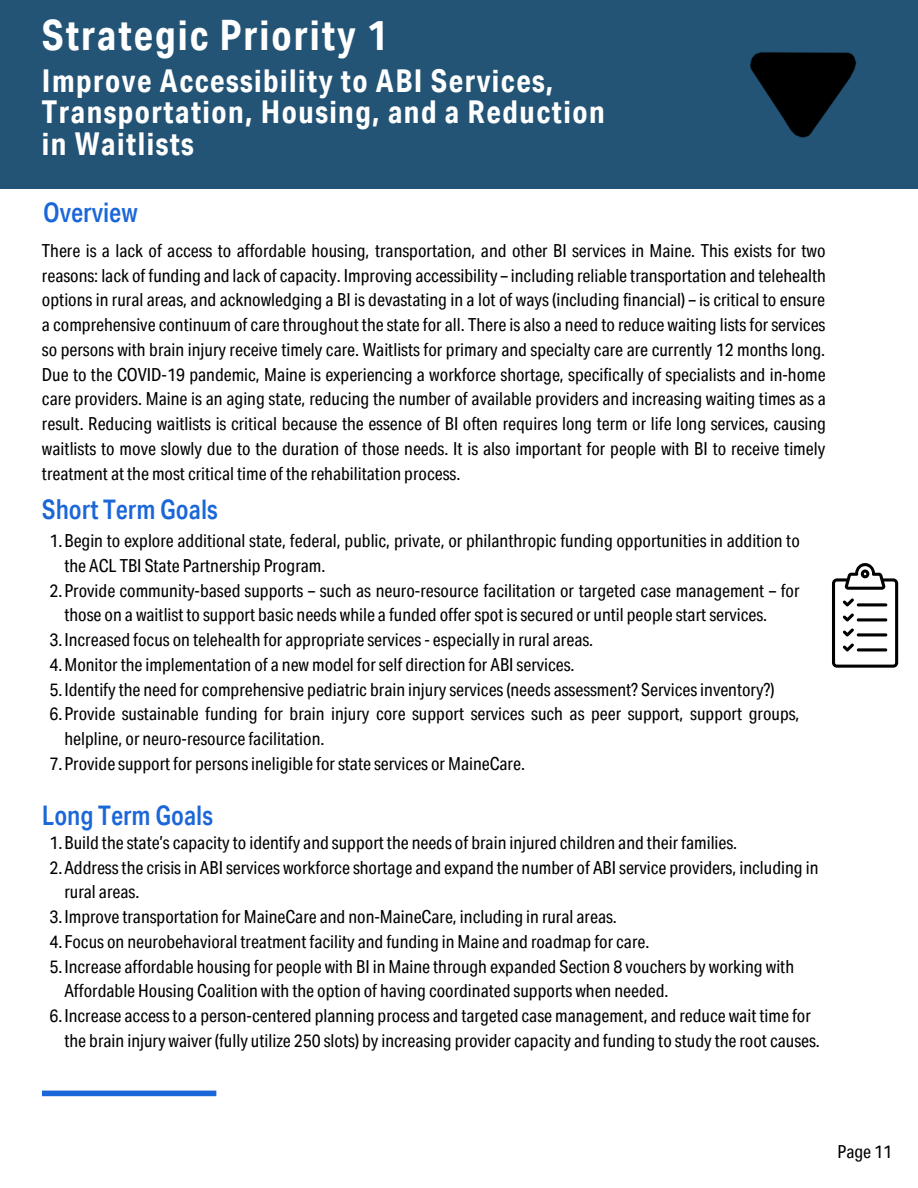
<style>
.page{position:relative;width:918px;height:1188px;background:#fff}
.page>*{position:absolute;margin:0;border:0;box-sizing:border-box;transform-origin:0 0}
.t1{font:700 42px "Aktiv Grotesk Cd";letter-spacing:.045em;color:#fff}
.t2{font:700 31.5px/31.5px "Aktiv Grotesk Cd";letter-spacing:.045em;color:#fff}
.t3{font:500 27px "Aktiv Grotesk Cd";color:#1b67d8}
.t4{font:18px/24.8px "Aktiv Grotesk Cd";color:#000}
</style>
<div class="page">
<div style="left:0;top:0;width:918px;height:189px;background:#235476"></div>
<div style="left:42px;top:1091px;width:174px;height:5px;background:#1b67d8"></div>
<svg style="left:832px;top:563px;width:66px;height:105px"></svg>
<img style="left:750px;top:52px;width:107px;height:86px">
<p class="t1" style="left:42px;top:20px;width:347px">Strategic Priority 1</p>
<p class="t2" style="left:42px;top:69px;width:564px">Improve Accessibility to ABI Services,<br>Transportation, Housing, and a Reduction in Waitlists</p>
<p class="t3" style="left:43px;top:203px;width:96px">Overview</p>
<p class="t4" style="left:42px;top:241px;width:786px;text-align:justify">There is a lack of access to affordable housing, transportation, and other BI services in Maine. This exists for two reasons: lack of funding and lack of capacity. Improving accessibility – including reliable transportation and telehealth options in rural areas, and acknowledging a BI is devastating in a lot of ways (including financial) – is critical to ensure a comprehensive continuum of care throughout the state for all. There is also a need to reduce waiting lists for services so persons with brain injury receive timely care. Waitlists for primary and specialty care are currently 12 months long.<br>Due to the COVID-19 pandemic, Maine is experiencing a workforce shortage, specifically of specialists and in-home care providers. Maine is an aging state, reducing the number of available providers and increasing waiting times as a result. Reducing waitlists is critical because the essence of BI often requires long term or life long services, causing waitlists to move slowly due to the duration of those needs. It is also important for people with BI to receive timely treatment at the most critical time of the rehabilitation process.</p>
<p class="t3" style="left:42px;top:500px;width:177px">Short Term Goals</p>
<p class="t4" style="left:64px;top:531px;width:737px;text-indent:-15px">1.Begin to explore additional state, federal, public, private, or philanthropic funding opportunities in addition to the ACL TBI State Partnership Program.</p>
<p class="t4" style="left:64px;top:580px;width:737px;text-indent:-15px">2.Provide community-based supports – such as neuro-resource facilitation or targeted case management – for those on a waitlist to support basic needs while a funded offer spot is secured or until people start services.</p>
<p class="t4" style="left:50px;top:630px;width:545px">3.Increased focus on telehealth for appropriate services - especially in rural areas.</p>
<p class="t4" style="left:50px;top:655px;width:526px">4.Monitor the implementation of a new model for self direction for ABI services.</p>
<p class="t4" style="left:50px;top:679px;width:727px">5.Identify the need for comprehensive pediatric brain injury services (needs assessment? Services inventory?)</p>
<p class="t4" style="left:64px;top:704px;width:737px;text-indent:-15px">6.Provide sustainable funding for brain injury core support services such as peer support, support groups, helpline, or neuro-resource facilitation.</p>
<p class="t4" style="left:50px;top:754px;width:477px">7.Provide support for persons ineligible for state services or MaineCare.</p>
<p class="t3" style="left:42px;top:806px;width:172px">Long Term Goals</p>
<p class="t4" style="left:50px;top:833px;width:689px">1.Build the state’s capacity to identify and support the needs of brain injured children and their families.</p>
<p class="t4" style="left:64px;top:857px;width:756px;text-indent:-15px">2.Address the crisis in ABI services workforce shortage and expand the number of ABI service providers, including in rural areas.</p>
<p class="t4" style="left:50px;top:907px;width:569px">3.Improve transportation for MaineCare and non-MaineCare, including in rural areas.</p>
<p class="t4" style="left:50px;top:932px;width:601px">4.Focus on neurobehavioral treatment facility and funding in Maine and roadmap for care.</p>
<p class="t4" style="left:64px;top:956px;width:731px;text-indent:-15px">5.Increase affordable housing for people with BI in Maine through expanded Section 8 vouchers by working with<br>Affordable Housing Coalition with the option of having coordinated supports when needed.</p>
<p class="t4" style="left:64px;top:1006px;width:757px;text-indent:-15px">6.Increase access to a person-centered planning process and targeted case management, and reduce wait time for the brain injury waiver (fully utilize 250 slots) by increasing provider capacity and funding to study the root causes.</p>
<p class="t4" style="left:838px;top:1142px;width:56px">Page 11</p>
</div>
